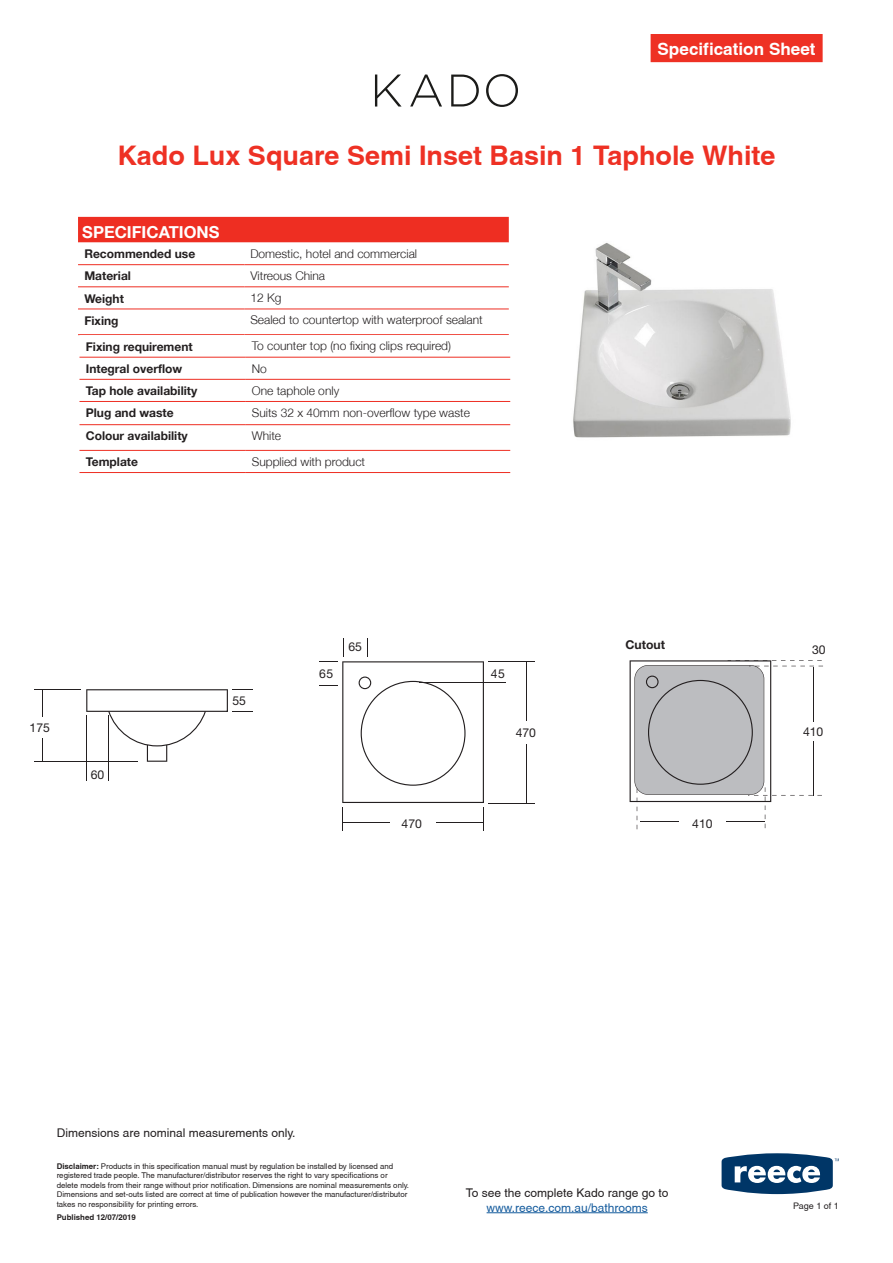
<style>
.page{position:relative;width:893px;height:1263px;background:#fff}
.page>*{position:absolute;margin:0;border:0;box-sizing:border-box;transform-origin:0 0}
.Heading_1{font:700 27px "Helvetica";color:#ee3124}
.t1{font:700 17.1px "Helvetica";color:#fff}
.L4_Table_Header{font:700 16.5px "Helvetica Neue";color:#fff}
.t2{font:12.15px "Helvetica Neue";color:#231f20}
.t3{font:700 12.15px "Helvetica Neue";color:#231f20}
.L6_Table_Body{font:300 12px "Helvetica Neue";color:#231f20}
.L5_Table_Bold{font:700 12px "Helvetica Neue";color:#231f20}
.t4{font:12px "Helvetica";color:#231f20}
.t5{font:12px "Helvetica";color:#175d9e}
.t6{font:9px "Helvetica";color:#231f20}
.t7{font:7.8px/9.4px "Helvetica";color:#231f20}
.t8{font:700 7.8px "Helvetica";color:#231f20}
.s1{font-weight:700}
</style>
<div class="page">
<hr style="left:487px;top:1212px;width:161px;height:1px;background:#175d9e">
<svg style="left:722px;top:1153px;width:117px;height:41px"></svg>
<svg style="left:78px;top:217px;width:431px;height:92px"></svg>
<hr style="left:78px;top:264px;width:166px;height:1px;background:#ee2e22">
<hr style="left:244px;top:264px;width:265px;height:1px;background:#ee2e22">
<hr style="left:78px;top:286px;width:166px;height:1px;background:#ee2e22">
<hr style="left:244px;top:286px;width:265px;height:1px;background:#ee2e22">
<hr style="left:78px;top:309px;width:166px;height:1px;background:#ee2e22">
<hr style="left:244px;top:309px;width:265px;height:1px;background:#ee2e22">
<hr style="left:78px;top:334px;width:166px;height:1px;background:#ee2e22">
<hr style="left:244px;top:334px;width:265px;height:1px;background:#ee2e22">
<svg style="left:375px;top:75px;width:27px;height:32px"></svg>
<svg style="left:410px;top:75px;width:32px;height:32px"></svg>
<svg style="left:451px;top:75px;width:28px;height:31px"></svg>
<svg style="left:486px;top:74px;width:32px;height:33px"></svg>
<div style="left:651px;top:34px;width:172px;height:28px;background:#ee3124"></div>
<svg style="left:79px;top:335px;width:431px;height:22px"></svg>
<svg style="left:79px;top:378px;width:431px;height:72px"></svg>
<hr style="left:79px;top:357px;width:167px;height:1px;background:#ee2e22">
<hr style="left:246px;top:357px;width:264px;height:1px;background:#ee2e22">
<hr style="left:79px;top:379px;width:167px;height:1px;background:#ee2e22">
<hr style="left:246px;top:379px;width:264px;height:1px;background:#ee2e22">
<hr style="left:79px;top:401px;width:167px;height:1px;background:#ee2e22">
<hr style="left:246px;top:401px;width:264px;height:1px;background:#ee2e22">
<hr style="left:79px;top:424px;width:167px;height:1px;background:#ee2e22">
<hr style="left:246px;top:424px;width:264px;height:1px;background:#ee2e22">
<hr style="left:79px;top:450px;width:167px;height:1px;background:#ee2e22">
<hr style="left:246px;top:450px;width:264px;height:1px;background:#ee2e22">
<hr style="left:79px;top:472px;width:167px;height:1px;background:#ee2e22">
<hr style="left:246px;top:472px;width:264px;height:1px;background:#ee2e22">
<img style="left:573px;top:243px;width:218px;height:195px">
<svg style="left:630px;top:660px;width:193px;height:169px"></svg>
<hr style="left:34px;top:689px;width:47px;height:1px;background:#231f20">
<hr style="left:34px;top:761px;width:103px;height:1px;background:#231f20">
<svg style="left:42px;top:690px;width:1px;height:26px"></svg>
<svg style="left:42px;top:738px;width:1px;height:23px"></svg>
<hr style="left:87px;top:716px;width:1px;height:65px;background:#231f20">
<hr style="left:108px;top:716px;width:1px;height:65px;background:#231f20">
<svg style="left:86px;top:689px;width:167px;height:73px"></svg>
<hr style="left:420px;top:682px;width:86px;height:1px;background:#231f20">
<hr style="left:488px;top:662px;width:46px;height:1px;background:#231f20">
<hr style="left:488px;top:803px;width:46px;height:1px;background:#231f20">
<hr style="left:526px;top:662px;width:1px;height:58px;background:#231f20">
<hr style="left:526px;top:745px;width:1px;height:58px;background:#231f20">
<svg style="left:319px;top:639px;width:165px;height:192px"></svg>
<hr style="left:436px;top:822px;width:47px;height:1px;background:#231f20">
<hr style="left:342px;top:822px;width:47px;height:1px;background:#231f20">
<p class="t1" style="left:657px;top:38px;width:160px">Specification Sheet</p>
<p class="Heading_1" style="left:117px;top:139px;width:660px">Kado Lux Square Semi Inset Basin 1 Taphole White</p>
<p class="L4_Table_Header" style="left:82px;top:222px;width:139px">SPECIFICATIONS</p>
<p class="L5_Table_Bold" style="left:84px;top:247px;width:112px">Recommended use</p>
<p class="L6_Table_Body" style="left:250px;top:246px;width:168px">Domestic, hotel and commercial</p>
<p class="L5_Table_Bold" style="left:84px;top:269px;width:48px">Material</p>
<p class="L6_Table_Body" style="left:250px;top:268px;width:76px">Vitreous China</p>
<p class="L5_Table_Bold" style="left:84px;top:291px;width:41px">Weight</p>
<p class="L6_Table_Body" style="left:250px;top:291px;width:33px">12 Kg</p>
<p class="L5_Table_Bold" style="left:84px;top:313px;width:36px">Fixing</p>
<p class="L6_Table_Body" style="left:250px;top:313px;width:234px">Sealed to countertop with waterproof sealant</p>
<p class="L5_Table_Bold" style="left:86px;top:339px;width:108px">Fixing requirement</p>
<p class="L6_Table_Body" style="left:252px;top:339px;width:201px">To counter top (no fixing clips required)</p>
<p class="L5_Table_Bold" style="left:86px;top:361px;width:98px">Integral overflow</p>
<p class="L6_Table_Body" style="left:252px;top:361px;width:17px">No</p>
<p class="L5_Table_Bold" style="left:86px;top:383px;width:113px">Tap hole availability</p>
<p class="L6_Table_Body" style="left:252px;top:383px;width:89px">One taphole only</p>
<p class="L5_Table_Bold" style="left:86px;top:405px;width:89px">Plug and waste</p>
<p class="L6_Table_Body" style="left:252px;top:405px;width:220px">Suits 32 x 40mm non-overflow type waste</p>
<p class="L5_Table_Bold" style="left:86px;top:429px;width:103px">Colour availability</p>
<p class="L6_Table_Body" style="left:252px;top:428px;width:31px">White</p>
<p class="L5_Table_Bold" style="left:86px;top:454px;width:54px">Template</p>
<p class="L6_Table_Body" style="left:252px;top:454px;width:115px">Supplied with product</p>
<p class="t2" style="left:92px;top:433px;width:15px">65</p>
<p class="t2" style="left:30px;top:721px;width:22px">175</p>
<p class="t2" style="left:91px;top:768px;width:15px">60</p>
<p class="t2" style="left:232px;top:693px;width:15px">55</p>
<p class="t2" style="left:348px;top:639px;width:15px">65</p>
<p class="t2" style="left:319px;top:666px;width:16px">65</p>
<p class="t2" style="left:491px;top:666px;width:16px">45</p>
<p class="t2" style="left:516px;top:725px;width:22px">470</p>
<p class="t2" style="left:402px;top:816px;width:22px">470</p>
<p class="t3" style="left:625px;top:637px;width:41px">Cutout</p>
<p class="t2" style="left:692px;top:816px;width:22px">410</p>
<p class="t2" style="left:812px;top:642px;width:15px">30</p>
<p class="t2" style="left:803px;top:724px;width:22px">410</p>
<p class="t4" style="left:57px;top:1126px;width:240px">Dimensions are nominal measurements only.</p>
<p class="t7" style="left:57px;top:1161px;width:354px"><span class="s1">Disclaimer:</span> Products in this specification manual must by regulation be installed by licensed and registered trade people. The manufacturer/distributor reserves the right to vary specifications or delete models from their range without prior notification. Dimensions are nominal measurements only.<br>Dimensions and set-outs listed are correct at time of publication however the manufacturer/distributor takes no responsibility for printing errors.</p>
<p class="t8" style="left:57px;top:1213px;width:81px">Published 12/07/2019</p>
<h3 class="t4" style="left:466px;top:1186px;width:204px">To see the complete Kado range go to</h3>
<h3 class="t5" style="left:487px;top:1200px;width:163px">www.reece.com.au/bathrooms</h3>
<p class="t6" style="left:793px;top:1200px;width:47px">Page 1 of 1</p>
</div>
